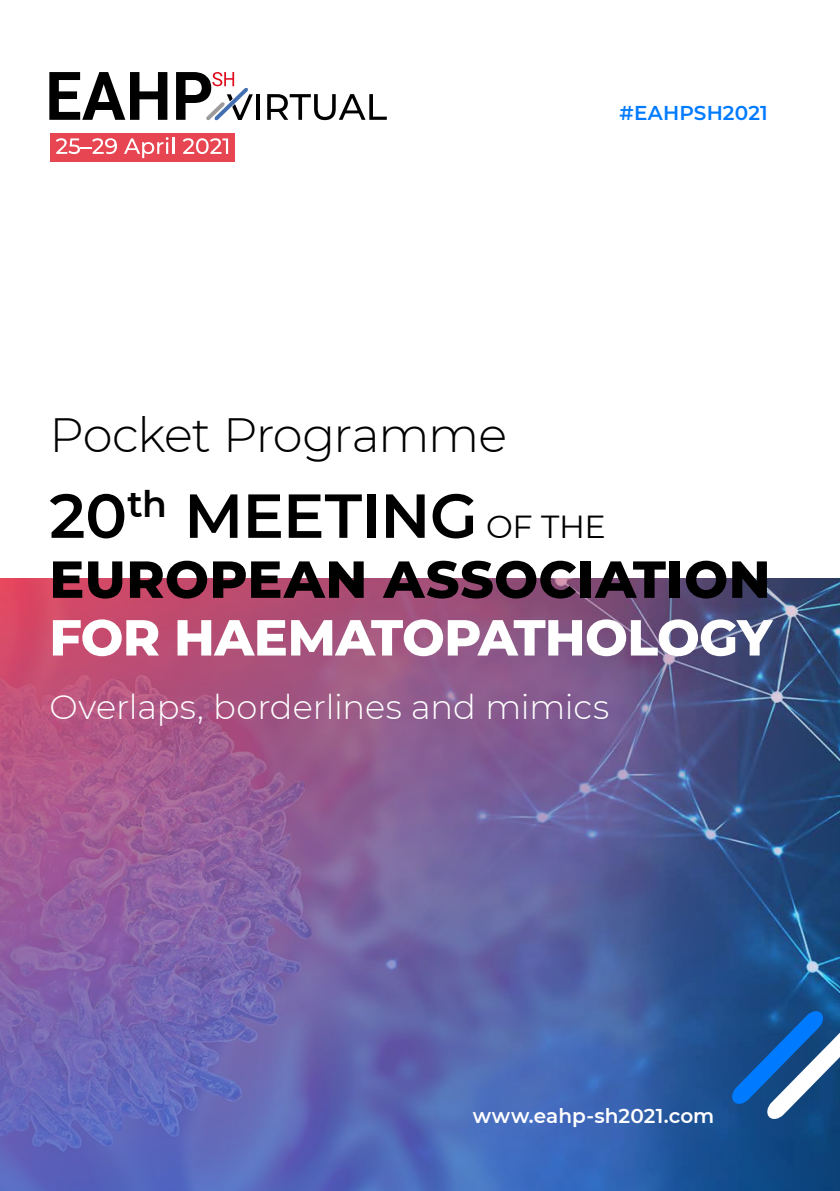
<style>
.page{position:relative;width:840px;height:1191px;background:#fff}
.page>*{position:absolute;margin:0;border:0;box-sizing:border-box;transform-origin:0 0}
.t1{font:600 62px "Montserrat";letter-spacing:-.01em;color:#000}
.t2{font:800 52px "Montserrat";letter-spacing:.01em;color:#000}
.t3{font:800 50.6px "Montserrat";letter-spacing:-.015em;color:#fff}
.t4{font:300 48px "Montserrat";letter-spacing:-.03em;color:#000}
.t5{font:300 33.6px "Montserrat";letter-spacing:-.005em;color:#fff}
.t6{font:600 20px "Montserrat";color:#fff}
.t7{font:600 20px "Montserrat";letter-spacing:.01em;color:#007bff}
.s1{font-weight:400;font-size:31.8px}
</style>
<div class="page">
<img style="left:0;top:578px;width:839px;height:613px">
<svg style="left:730px;top:966px;width:109px;height:154px;background:#2b639f"></svg>
<hr style="left:256px;top:94px;width:3px;height:26px;background:#000">
<svg style="left:267px;top:94px;width:119px;height:26px"></svg>
<svg style="left:49px;top:72px;width:118px;height:48px"></svg>
<svg style="left:176px;top:72px;width:77px;height:48px"></svg>
<div style="left:50px;top:133px;width:184px;height:29px;background:#e74551"></div>
<svg style="left:56px;top:138px;width:61px;height:16px"></svg>
<svg style="left:124px;top:137px;width:50px;height:21px"></svg>
<svg style="left:182px;top:138px;width:46px;height:16px"></svg>
<p class="t7" style="left:619px;top:98px;width:150px">#EAHPSH2021</p>
<h3 class="t4" style="left:49px;top:403px;width:459px">Pocket Programme</h3>
<h1 class="t1" style="left:49px;top:472px;width:557px">20<sup>th</sup> MEETING <span class="s1">OF THE</span></h1>
<h2 class="t2" style="left:49px;top:541px;width:722px">EUROPEAN ASSOCIATION</h2>
<h3 class="t3" style="left:49px;top:600px;width:724px">FOR HAEMATOPATHOLOGY</h3>
<p class="t5" style="left:49px;top:684px;width:561px">Overlaps, borderlines and mimics</p>
<p class="t6" style="left:472px;top:1102px;width:243px">www.eahp-sh2021.com</p>
</div>
